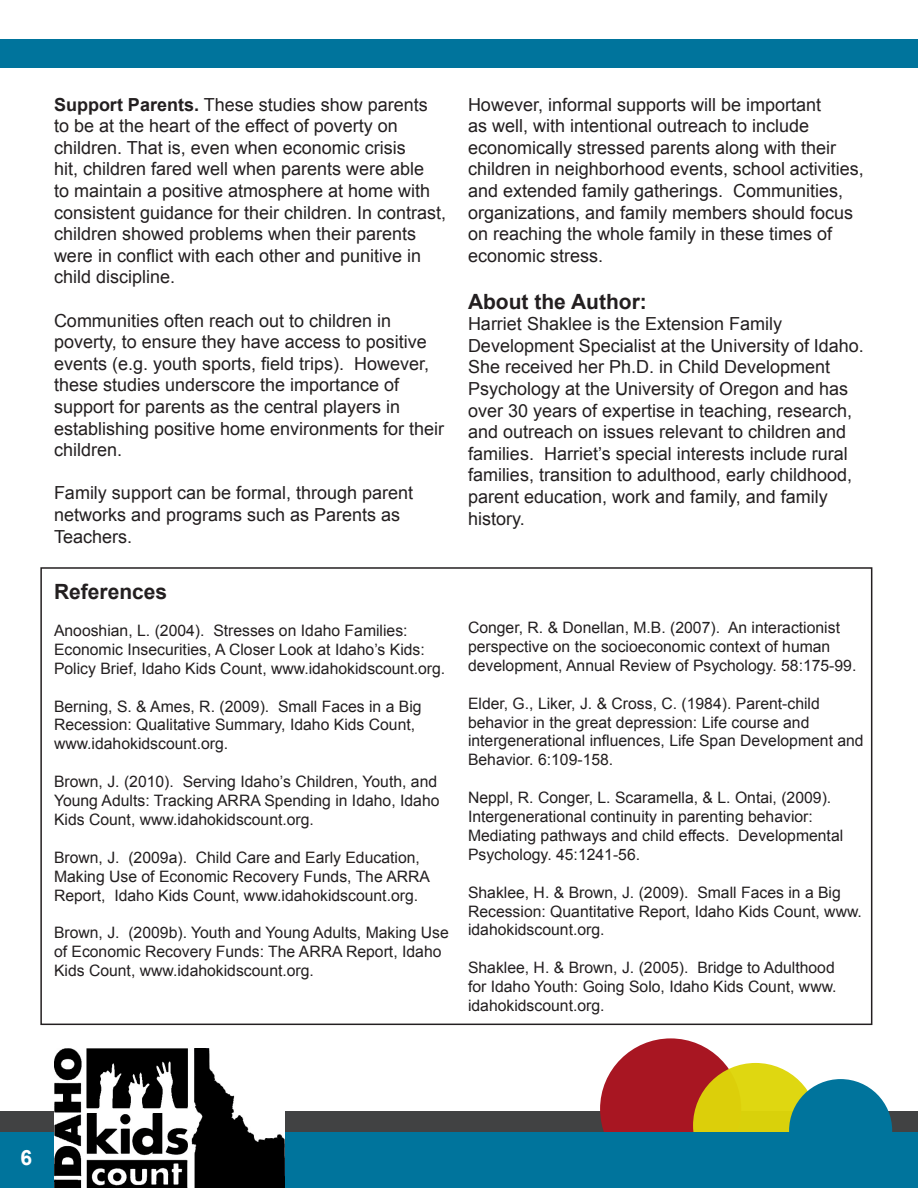
<style>
.page{position:relative;width:918px;height:1188px;background:#fff}
.page>*{position:absolute;margin:0;border:0;box-sizing:border-box;transform-origin:0 0}
.t1{font:700 21px "Arial";color:#231f20}
.t2{font:700 21px "Arial";color:#fff}
.t3{font:18px/21.6px "Arial";color:#231f20}
.t4{font:15.75px/18.9px "Arial";color:#231f20}
.s1{font-weight:700}
</style>
<div class="page">
<div style="left:0;top:1111px;width:918px;height:56px;background:#414243"></div>
<div style="left:600px;top:1038px;width:141px;height:142px;background:#a81622;border-radius:50%"></div>
<div style="left:693px;top:1063px;width:125px;height:125px;background:#ded60a;border-radius:50%"></div>
<div style="left:789px;top:1079px;width:103px;height:103px;background:#00749c;border-radius:50%"></div>
<div style="left:0;top:1132px;width:918px;height:56px;background:#00749c"></div>
<div style="left:0;top:40px;width:918px;height:28px;background:#00749c"></div>
<div style="left:40px;top:567px;width:832px;height:458px;border:2px solid #231f20"></div>
<img style="left:54px;top:1048px;width:230px;height:140px">
<p class="t3" style="left:54px;top:94px;width:394px"><span class="s1">Support Parents.</span> These studies show parents to be at the heart of the effect of poverty on children. That is, even when economic crisis<br>hit, children fared well when parents were able<br>to maintain a positive atmosphere at home with consistent guidance for their children. In contrast, children showed problems when their parents were in conflict with each other and punitive in child discipline.</p>
<p class="t3" style="left:54px;top:310px;width:392px">Communities often reach out to children in poverty, to ensure they have access to positive events (e.g. youth sports, field trips). However, these studies underscore the importance of support for parents as the central players in establishing positive home environments for their children.</p>
<p class="t3" style="left:54px;top:483px;width:361px">Family support can be formal, through parent networks and programs such as Parents as<br>Teachers.</p>
<p class="t1" style="left:54px;top:578px;width:115px">References</p>
<p class="t4" style="left:54px;top:621px;width:393px">Anooshian, L. (2004). Stresses on Idaho Families:<br>Economic Insecurities, A Closer Look at Idaho’s Kids:<br>Policy Brief, Idaho Kids Count, www.idahokidscount.org.</p>
<p class="t4" style="left:54px;top:697px;width:369px">Berning, S. &amp; Ames, R. (2009). Small Faces in a Big<br>Recession: Qualitative Summary, Idaho Kids Count, www.idahokidscount.org.</p>
<p class="t4" style="left:54px;top:772px;width:387px">Brown, J. (2010). Serving Idaho’s Children, Youth, and<br>Young Adults: Tracking ARRA Spending in Idaho, Idaho<br>Kids Count, www.idahokidscount.org.</p>
<p class="t4" style="left:54px;top:848px;width:378px">Brown, J. (2009a). Child Care and Early Education,<br>Making Use of Economic Recovery Funds, The ARRA<br>Report, Idaho Kids Count, www.idahokidscount.org.</p>
<p class="t4" style="left:54px;top:924px;width:396px">Brown, J. (2009b). Youth and Young Adults, Making Use of Economic Recovery Funds: The ARRA Report, Idaho<br>Kids Count, www.idahokidscount.org.</p>
<p class="t3" style="left:468px;top:94px;width:397px">However, informal supports will be important<br>as well, with intentional outreach to include economically stressed parents along with their children in neighborhood events, school activities, and extended family gatherings. Communities, organizations, and family members should focus on reaching the whole family in these times of economic stress.</p>
<p class="t1" style="left:468px;top:287px;width:180px">About the Author:</p>
<p class="t3" style="left:468px;top:313px;width:397px">Harriet Shaklee is the Extension Family Development Specialist at the University of Idaho.<br>She received her Ph.D. in Child Development Psychology at the University of Oregon and has over 30 years of expertise in teaching, research, and outreach on issues relevant to children and families. Harriet’s special interests include rural families, transition to adulthood, early childhood, parent education, work and family, and family history.</p>
<p class="t4" style="left:468px;top:618px;width:390px">Conger, R. &amp; Donellan, M.B. (2007). An interactionist perspective on the socioeconomic context of human development, Annual Review of Psychology. 58:175-99.</p>
<p class="t4" style="left:468px;top:694px;width:397px">Elder, G., Liker, J. &amp; Cross, C. (1984). Parent-child behavior in the great depression: Life course and intergenerational influences, Life Span Development and Behavior. 6:109-158.</p>
<p class="t4" style="left:468px;top:788px;width:377px">Neppl, R. Conger, L. Scaramella, &amp; L. Ontai, (2009).<br>Intergenerational continuity in parenting behavior:<br>Mediating pathways and child effects. Developmental Psychology. 45:1241-56.</p>
<p class="t4" style="left:468px;top:883px;width:395px">Shaklee, H. &amp; Brown, J. (2009). Small Faces in a Big<br>Recession: Quantitative Report, Idaho Kids Count, www. idahokidscount.org.</p>
<p class="t4" style="left:468px;top:958px;width:370px;text-align:justify">Shaklee, H. &amp; Brown, J. (2005). Bridge to Adulthood for Idaho Youth: Going Solo, Idaho Kids Count, www. idahokidscount.org.</p>
<p class="t2" style="left:21px;top:1144px;width:13px">6</p>
</div>
